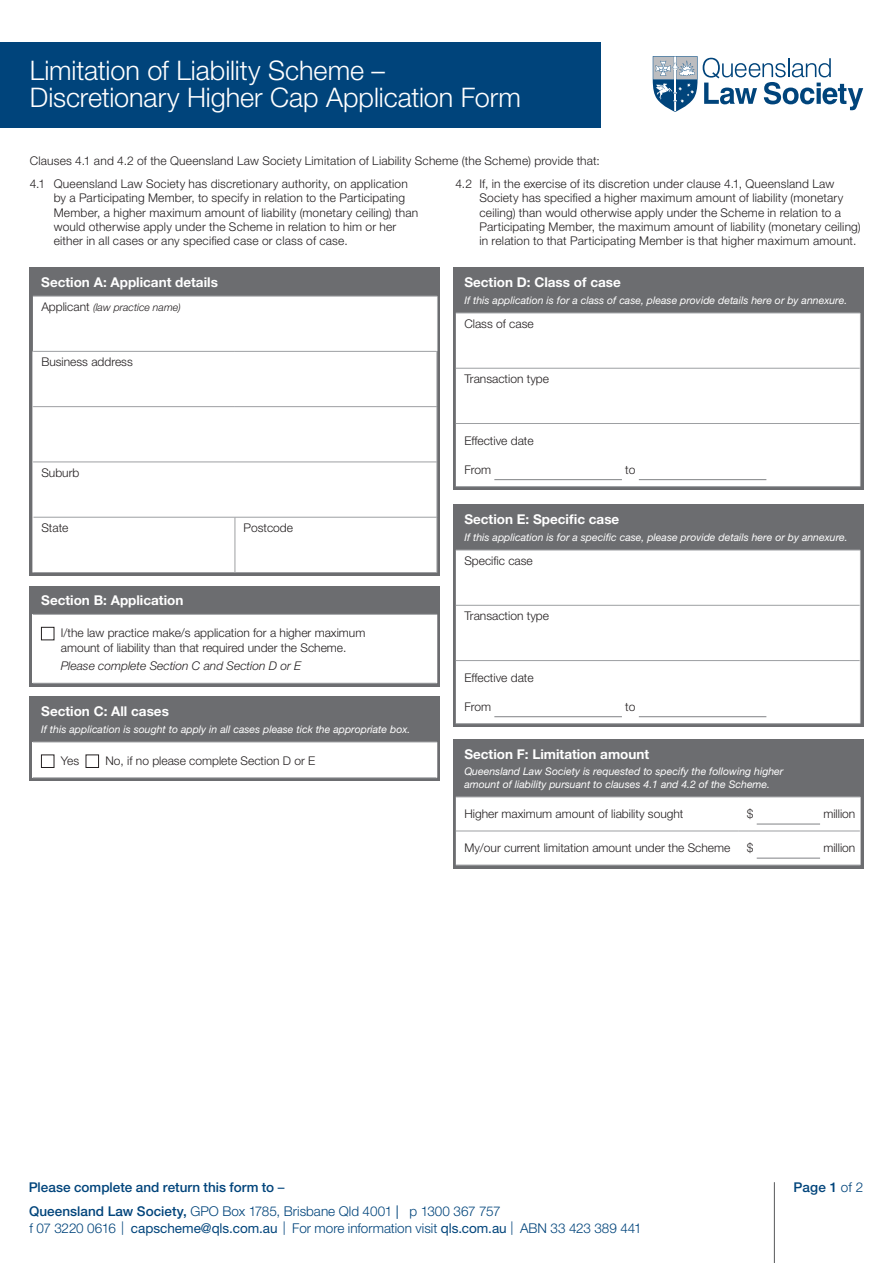
<style>
.page{position:relative;width:893px;height:1263px;background:#fff}
.page>*{position:absolute;margin:0;border:0;box-sizing:border-box;transform-origin:0 0}
.t1{font:300 27px/27px "Helvetica Neue LT Std";letter-spacing:-.005em;color:#fff}
.t2{font:300 13.5px/16.8px "Helvetica Neue LT Std";color:#00447b}
.t3{font:700 13.5px "Helvetica Neue LT Std";color:#fff}
.t4{font:500 13.5px "Helvetica Neue LT Std";color:#00447b}
.t5{font:300 12px/14.4px "Helvetica Neue LT Std";letter-spacing:.01em;color:#231f20}
.t6{font:italic 300 12px "Helvetica Neue LT Std";color:#231f20}
.t7{font:italic 10.5px/12.6px "Helvetica Neue LT Std";color:#fff}
.t8{font:italic 300 10.5px "Helvetica Neue LT Std";color:#231f20}
.s1{font-style:normal;font-size:12px}
.s2{font-weight:400}
.s3{font-weight:300}
.s4{font-weight:500}
</style>
<div class="page">
<hr style="left:774px;top:1182px;width:1px;height:81px;background:#57585a">
<svg style="left:703px;top:58px;width:160px;height:52px"></svg>
<svg style="left:653px;top:56px;width:44px;height:56px"></svg>
<div style="left:0;top:43px;width:601px;height:85px;background:#00447b"></div>
<div style="left:30px;top:267px;width:410px;height:309px;background:#6c6d70"></div>
<div style="left:33px;top:297px;width:404px;height:275px;background:#fff"></div>
<hr style="left:33px;top:351px;width:202px;height:1px;background:#9d9fa2">
<hr style="left:235px;top:351px;width:202px;height:1px;background:#9d9fa2">
<hr style="left:437px;top:352px;width:1px;height:54px;background:#9d9fa2">
<hr style="left:437px;top:407px;width:1px;height:55px;background:#9d9fa2">
<hr style="left:437px;top:462px;width:1px;height:55px;background:#9d9fa2">
<hr style="left:235px;top:517px;width:1px;height:55px;background:#9d9fa2">
<hr style="left:437px;top:517px;width:1px;height:55px;background:#9d9fa2">
<hr style="left:33px;top:517px;width:202px;height:1px;background:#9d9fa2">
<hr style="left:235px;top:517px;width:202px;height:1px;background:#9d9fa2">
<hr style="left:33px;top:572px;width:202px;height:1px;background:#9d9fa2">
<hr style="left:235px;top:572px;width:202px;height:1px;background:#9d9fa2">
<hr style="left:437px;top:296px;width:1px;height:55px;background:#fff">
<hr style="left:33px;top:352px;width:1px;height:55px;background:#fff">
<hr style="left:33px;top:407px;width:1px;height:55px;background:#fff">
<hr style="left:33px;top:462px;width:1px;height:55px;background:#fff">
<hr style="left:33px;top:517px;width:1px;height:55px;background:#fff">
<hr style="left:33px;top:296px;width:202px;height:1px;background:#9d9fa2">
<hr style="left:235px;top:296px;width:202px;height:1px;background:#9d9fa2">
<hr style="left:33px;top:406px;width:202px;height:1px;background:#9d9fa2">
<hr style="left:235px;top:406px;width:202px;height:1px;background:#9d9fa2">
<hr style="left:33px;top:462px;width:202px;height:1px;background:#9d9fa2">
<hr style="left:235px;top:462px;width:202px;height:1px;background:#9d9fa2">
<div style="left:30px;top:586px;width:410px;height:100px;background:#6c6d70"></div>
<div style="left:33px;top:614px;width:404px;height:69px;background:#fff"></div>
<hr style="left:33px;top:683px;width:404px;height:1px;background:#9d9fa2">
<hr style="left:33px;top:614px;width:404px;height:1px;background:#9d9fa2">
<div style="left:41px;top:627px;width:13px;height:13px;border:1px solid #231f20"></div>
<div style="left:30px;top:696px;width:410px;height:85px;background:#6c6d70"></div>
<div style="left:33px;top:742px;width:404px;height:36px;background:#fff"></div>
<hr style="left:33px;top:777px;width:404px;height:1px;background:#9d9fa2">
<hr style="left:33px;top:742px;width:404px;height:1px;background:#9d9fa2">
<div style="left:41px;top:755px;width:13px;height:13px;border:1px solid #231f20"></div>
<div style="left:86px;top:755px;width:13px;height:13px;border:1px solid #231f20"></div>
<div style="left:453px;top:267px;width:410px;height:223px;background:#6c6d70"></div>
<div style="left:456px;top:314px;width:404px;height:172px;background:#fff"></div>
<hr style="left:860px;top:313px;width:1px;height:55px;background:#fff">
<hr style="left:860px;top:368px;width:1px;height:55px;background:#fff">
<hr style="left:860px;top:423px;width:1px;height:63px;background:#fff">
<hr style="left:456px;top:313px;width:404px;height:1px;background:#9d9fa2">
<hr style="left:456px;top:368px;width:404px;height:1px;background:#9d9fa2">
<hr style="left:456px;top:423px;width:404px;height:1px;background:#9d9fa2">
<hr style="left:456px;top:486px;width:404px;height:1px;background:#9d9fa2">
<hr style="left:494px;top:479px;width:128px;height:1px;background:#808285">
<hr style="left:639px;top:479px;width:127px;height:1px;background:#808285">
<div style="left:453px;top:505px;width:410px;height:222px;background:#6c6d70"></div>
<div style="left:456px;top:551px;width:404px;height:172px;background:#fff"></div>
<hr style="left:860px;top:550px;width:1px;height:55px;background:#fff">
<hr style="left:860px;top:605px;width:1px;height:55px;background:#fff">
<hr style="left:860px;top:660px;width:1px;height:63px;background:#fff">
<hr style="left:456px;top:550px;width:404px;height:1px;background:#9d9fa2">
<hr style="left:456px;top:605px;width:404px;height:1px;background:#9d9fa2">
<hr style="left:456px;top:660px;width:404px;height:1px;background:#9d9fa2">
<hr style="left:456px;top:723px;width:404px;height:1px;background:#9d9fa2">
<hr style="left:494px;top:716px;width:128px;height:1px;background:#808285">
<hr style="left:639px;top:716px;width:127px;height:1px;background:#808285">
<div style="left:453px;top:739px;width:410px;height:129px;background:#6c6d70"></div>
<div style="left:456px;top:798px;width:404px;height:67px;background:#fff"></div>
<hr style="left:738px;top:797px;width:1px;height:34px;background:#fff">
<hr style="left:860px;top:797px;width:1px;height:34px;background:#fff">
<hr style="left:738px;top:831px;width:1px;height:34px;background:#fff">
<hr style="left:860px;top:831px;width:1px;height:34px;background:#fff">
<hr style="left:456px;top:797px;width:282px;height:1px;background:#9d9fa2">
<hr style="left:738px;top:797px;width:122px;height:1px;background:#9d9fa2">
<hr style="left:456px;top:831px;width:282px;height:1px;background:#9d9fa2">
<hr style="left:738px;top:831px;width:122px;height:1px;background:#9d9fa2">
<hr style="left:456px;top:865px;width:282px;height:1px;background:#9d9fa2">
<hr style="left:738px;top:865px;width:122px;height:1px;background:#9d9fa2">
<hr style="left:757px;top:824px;width:63px;height:1px;background:#808285">
<hr style="left:757px;top:858px;width:63px;height:1px;background:#808285">
<h1 class="t1" style="left:30px;top:56px;width:493px">Limitation of Liability Scheme –<br>Discretionary Higher Cap Application Form</h1>
<p class="t5" style="left:30px;top:149px;width:572px;line-height:23px">Clauses 4.1 and 4.2 of the Queensland Law Society Limitation of Liability Scheme (the Scheme) provide that:<br>4.1 Queensland Law Society has discretionary authority, on application</p>
<p class="t5" style="left:54px;top:190px;width:366px">by a Participating Member, to specify in relation to the Participating Member, a higher maximum amount of liability (monetary ceiling) than would otherwise apply under the Scheme in relation to him or her either in all cases or any specified case or class of case.</p>
<p class="t5" style="left:479px;top:176px;width:383px;text-indent:-24px">4.2 If, in the exercise of its discretion under clause 4.1, Queensland Law Society has specified a higher maximum amount of liability (monetary ceiling) than would otherwise apply under the Scheme in relation to a Participating Member, the maximum amount of liability (monetary ceiling) in relation to that Participating Member is that higher maximum amount.</p>
<p class="t3" style="left:41px;top:274px;width:178px">Section A: Applicant details</p>
<p class="t8" style="left:41px;top:301px;width:141px"><span class="s1">Applicant</span> (law practice name)</p>
<p class="t5" style="left:41px;top:355px;width:93px">Business address</p>
<p class="t5" style="left:41px;top:465px;width:40px">Suburb</p>
<p class="t5" style="left:41px;top:520px;width:29px">State</p>
<p class="t5" style="left:243px;top:520px;width:51px">Postcode</p>
<p class="t3" style="left:41px;top:592px;width:144px">Section B: Application</p>
<p class="t5" style="left:61px;top:626px;width:306px">I/the law practice make/s application for a higher maximum amount of liability than that required under the Scheme.</p>
<p class="t6" style="left:61px;top:659px;width:242px">Please complete Section C and Section D or E</p>
<p class="t3" style="left:41px;top:703px;width:129px">Section C: All cases</p>
<p class="t7" style="left:41px;top:723px;width:371px">If this application is sought to apply in all cases please tick the appropriate box.</p>
<p class="t5" style="left:61px;top:753px;width:20px">Yes</p>
<p class="t5" style="left:105px;top:753px;width:211px">No, if no please complete Section D or E</p>
<p class="t3" style="left:464px;top:274px;width:158px">Section D: Class of case</p>
<p class="t7" style="left:464px;top:294px;width:385px">If this application is for a class of case, please provide details here or by annexure.</p>
<p class="t5" style="left:464px;top:316px;width:71px">Class of case</p>
<p class="t5" style="left:464px;top:371px;width:86px">Transaction type</p>
<p class="t5" style="left:464px;top:433px;width:71px">Effective date</p>
<p class="t5" style="left:464px;top:462px;width:28px">From</p>
<p class="t5" style="left:625px;top:462px;width:12px">to</p>
<p class="t3" style="left:464px;top:511px;width:156px">Section E: Specific case</p>
<p class="t7" style="left:464px;top:531px;width:385px">If this application is for a specific case, please provide details here or by annexure.</p>
<p class="t5" style="left:464px;top:553px;width:70px">Specific case</p>
<p class="t5" style="left:464px;top:608px;width:86px">Transaction type</p>
<p class="t5" style="left:464px;top:670px;width:71px">Effective date</p>
<p class="t5" style="left:464px;top:699px;width:28px">From</p>
<p class="t5" style="left:625px;top:699px;width:12px">to</p>
<p class="t3" style="left:464px;top:745px;width:186px">Section F: Limitation amount</p>
<p class="t7" style="left:464px;top:765px;width:320px">Queensland Law Society is requested to specify the following higher amount of liability pursuant to clauses 4.1 and 4.2 of the Scheme.</p>
<p class="t5" style="left:464px;top:806px;width:221px">Higher maximum amount of liability sought</p>
<p class="t5" style="left:747px;top:806px;width:8px">$</p>
<p class="t5" style="left:823px;top:806px;width:33px">million</p>
<p class="t5" style="left:464px;top:840px;width:268px">My/our current limitation amount under the Scheme</p>
<p class="t5" style="left:747px;top:840px;width:8px">$</p>
<p class="t5" style="left:823px;top:840px;width:33px">million</p>
<p class="t4" style="left:29px;top:1179px;width:257px">Please complete and return this form to <span class="s2">–</span></p>
<p class="t4" style="left:794px;top:1179px;width:71px">Page 1 <span class="s3">of 2</span></p>
<p class="t2" style="left:29px;top:1203px;width:614px"><span class="s4">Queensland Law Society,</span> GPO Box 1785, Brisbane Qld 4001 <span class="s2">|</span> p 1300 367 757<br>f 07 3220 0616 | <span class="s2">capscheme@qls.com.au</span> | For more information visit <span class="s2">qls.com.au</span> | ABN 33 423 389 441</p>
</div>
